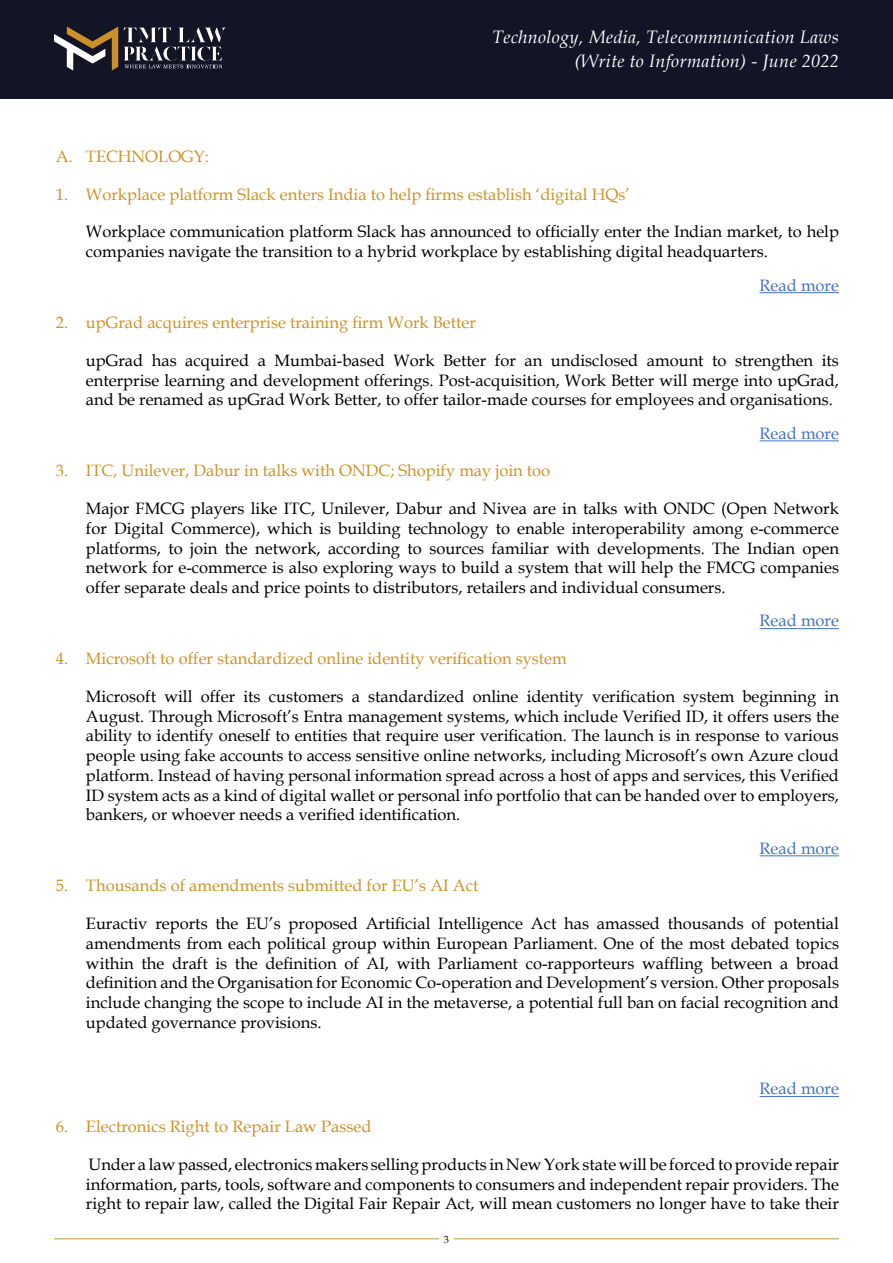
<style>
.page{position:relative;width:893px;height:1263px;background:#fff}
.page>*{position:absolute;margin:0;border:0;box-sizing:border-box;transform-origin:0 0}
.t1{font:italic 18px/24px "Book Antiqua";letter-spacing:.02em;color:#fff;text-align:right}
.t2{font:16.5px/19.8px "Book Antiqua";color:#000;text-align:justify}
.t3{font:16.5px "Book Antiqua";color:#cc932a}
.t4{font:16.5px "Book Antiqua";color:#4472c4}
.t5{font:10.5px "Book Antiqua";color:#000}
</style>
<div class="page">
<hr style="left:760px;top:292px;width:79px;height:1px;background:#4472c4">
<hr style="left:760px;top:440px;width:79px;height:1px;background:#4472c4">
<hr style="left:760px;top:628px;width:79px;height:1px;background:#4472c4">
<hr style="left:760px;top:855px;width:79px;height:1px;background:#4472c4">
<hr style="left:760px;top:1096px;width:79px;height:1px;background:#4472c4">
<div style="left:0;top:0;width:893px;height:99px;background:#131425"></div>
<svg style="left:54px;top:27px;width:64px;height:44px"></svg>
<svg style="left:124px;top:28px;width:101px;height:40px"></svg>
<hr style="left:54px;top:1238px;width:385px;height:1px;background:#ca942b">
<hr style="left:454px;top:1238px;width:385px;height:1px;background:#ca942b">
<p class="t1" style="left:492px;top:24px;width:348px">Technology, Media, Telecommunication Laws (Write to Information) - June 2022</p>
<p class="t3" style="left:56px;top:145px;width:155px">A. TECHNOLOGY:</p>
<p class="t3" style="left:56px;top:183px;width:576px">1. Workplace platform Slack enters India to help firms establish ‘digital HQs’</p>
<p class="t2" style="left:86px;top:222px;width:754px">Workplace communication platform Slack has announced to officially enter the Indian market, to help companies navigate the transition to a hybrid workplace by establishing digital headquarters.</p>
<p class="t4" style="left:760px;top:273px;width:81px">Read more</p>
<p class="t3" style="left:56px;top:311px;width:422px">2. upGrad acquires enterprise training firm Work Better</p>
<p class="t2" style="left:86px;top:350px;width:754px">upGrad has acquired a Mumbai-based Work Better for an undisclosed amount to strengthen its enterprise learning and development offerings. Post-acquisition, Work Better will merge into upGrad, and be renamed as upGrad Work Better, to offer tailor-made courses for employees and organisations.</p>
<p class="t4" style="left:760px;top:422px;width:81px">Read more</p>
<p class="t3" style="left:56px;top:459px;width:496px">3. ITC, Unilever, Dabur in talks with ONDC; Shopify may join too</p>
<p class="t2" style="left:86px;top:498px;width:754px">Major FMCG players like ITC, Unilever, Dabur and Nivea are in talks with ONDC (Open Network for Digital Commerce), which is building technology to enable interoperability among e-commerce platforms, to join the network, according to sources familiar with developments. The Indian open network for e-commerce is also exploring ways to build a system that will help the FMCG companies offer separate deals and price points to distributors, retailers and individual consumers.</p>
<p class="t4" style="left:760px;top:609px;width:81px">Read more</p>
<p class="t3" style="left:56px;top:647px;width:512px">4. Microsoft to offer standardized online identity verification system</p>
<p class="t2" style="left:86px;top:686px;width:754px">Microsoft will offer its customers a standardized online identity verification system beginning in August. Through Microsoft’s Entra management systems, which include Verified ID, it offers users the ability to identify oneself to entities that require user verification. The launch is in response to various people using fake accounts to access sensitive online networks, including Microsoft’s own Azure cloud platform. Instead of having personal information spread across a host of apps and services, this Verified ID system acts as a kind of digital wallet or personal info portfolio that can be handed over to employers, bankers, or whoever needs a verified identification.</p>
<p class="t4" style="left:760px;top:837px;width:81px">Read more</p>
<p class="t3" style="left:56px;top:874px;width:424px">5. Thousands of amendments submitted for EU’s AI Act</p>
<p class="t2" style="left:86px;top:913px;width:754px">Euractiv reports the EU’s proposed Artificial Intelligence Act has amassed thousands of potential amendments from each political group within European Parliament. One of the most debated topics within the draft is the definition of AI, with Parliament co-rapporteurs waffling between a broad definition and the Organisation for Economic Co-operation and Development’s version. Other proposals include changing the scope to include AI in the metaverse, a potential full ban on facial recognition and updated governance provisions.</p>
<p class="t4" style="left:760px;top:1077px;width:81px">Read more</p>
<p class="t3" style="left:56px;top:1115px;width:317px">6. Electronics Right to Repair Law Passed</p>
<p class="t2" style="left:86px;top:1154px;width:754px">Under a law passed, electronics makers selling products in New York state will be forced to provide repair information, parts, tools, software and components to consumers and independent repair providers. The right to repair law, called the Digital Fair Repair Act, will mean customers no longer have to take their</p>
<p class="t5" style="left:444px;top:1232px;width:7px">3</p>
</div>
